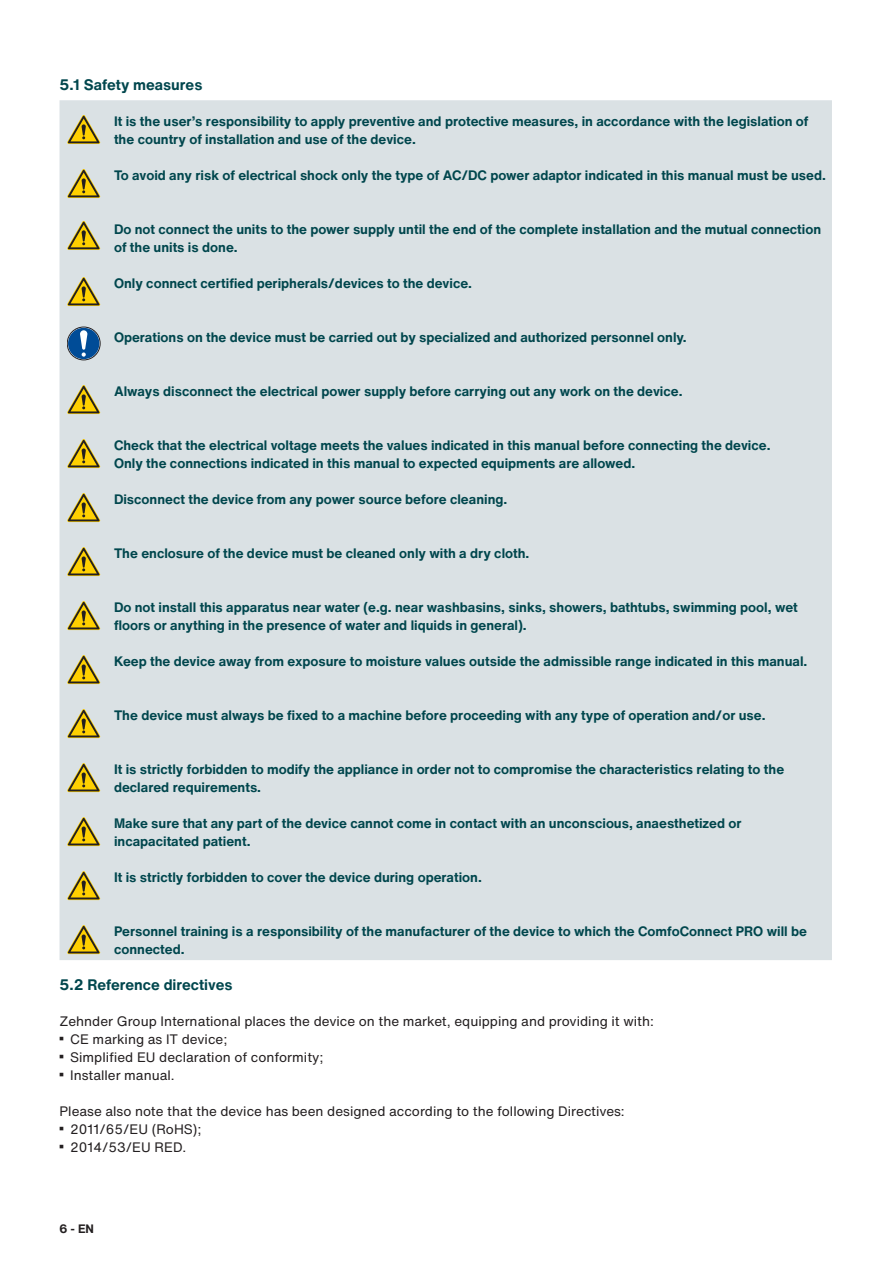
<style>
.page{position:relative;width:893px;height:1263px;background:#fff}
.page>*{position:absolute;margin:0;border:0;box-sizing:border-box;transform-origin:0 0}
.Subline{font:700 15px "Helvetica Now Text";color:#00464d}
.Info_Boxes___Headline{font:700 13.5px/18px "Helvetica Now Text";color:#00464d}
.Copy_Text{font:13.5px "Helvetica Now Text";color:#231f20}
.t1{font:700 12px "Helvetica Now Text";color:#231f20}
</style>
<div class="page">
<div style="left:60px;top:100px;width:772px;height:860px;background:#dae1e4"></div>
<svg style="left:67px;top:115px;width:33px;height:29px"></svg>
<svg style="left:67px;top:169px;width:33px;height:29px"></svg>
<svg style="left:67px;top:221px;width:33px;height:29px"></svg>
<svg style="left:67px;top:277px;width:33px;height:29px"></svg>
<svg style="left:67px;top:327px;width:33px;height:33px"></svg>
<div style="left:67px;top:327px;width:33px;height:33px;border:1px solid #231f20;border-radius:50%"></div>
<div style="left:68px;top:328px;width:31px;height:31px;background:#004c97;border-radius:50%"></div>
<svg style="left:80px;top:330px;width:7px;height:27px"></svg>
<svg style="left:67px;top:385px;width:33px;height:29px"></svg>
<svg style="left:67px;top:439px;width:33px;height:29px"></svg>
<svg style="left:67px;top:493px;width:33px;height:29px"></svg>
<svg style="left:67px;top:547px;width:33px;height:29px"></svg>
<svg style="left:67px;top:601px;width:33px;height:29px"></svg>
<svg style="left:67px;top:655px;width:33px;height:29px"></svg>
<svg style="left:67px;top:709px;width:33px;height:29px"></svg>
<svg style="left:67px;top:763px;width:33px;height:29px"></svg>
<svg style="left:67px;top:817px;width:33px;height:29px"></svg>
<svg style="left:67px;top:871px;width:33px;height:29px"></svg>
<svg style="left:67px;top:925px;width:33px;height:29px"></svg>
<p class="Subline" style="left:60px;top:73px;width:144px">5.1 Safety measures</p>
<p class="Info_Boxes___Headline" style="left:114px;top:112px;width:696px">It is the user’s responsibility to apply preventive and protective measures, in accordance with the legislation of the country of installation and use of the device.</p>
<p class="Info_Boxes___Headline" style="left:114px;top:166px;width:713px">To avoid any risk of electrical shock only the type of AC/DC power adaptor indicated in this manual must be used.</p>
<p class="Info_Boxes___Headline" style="left:114px;top:220px;width:709px">Do not connect the units to the power supply until the end of the complete installation and the mutual connection of the units is done.</p>
<p class="Info_Boxes___Headline" style="left:114px;top:274px;width:360px">Only connect certified peripherals/devices to the device.</p>
<p class="Info_Boxes___Headline" style="left:114px;top:328px;width:574px">Operations on the device must be carried out by specialized and authorized personnel only.</p>
<p class="Info_Boxes___Headline" style="left:114px;top:382px;width:570px">Always disconnect the electrical power supply before carrying out any work on the device.</p>
<p class="Info_Boxes___Headline" style="left:114px;top:436px;width:658px">Check that the electrical voltage meets the values indicated in this manual before connecting the device.</p>
<p class="Info_Boxes___Headline" style="left:114px;top:454px;width:523px">Only the connections indicated in this manual to expected equipments are allowed.</p>
<p class="Info_Boxes___Headline" style="left:114px;top:490px;width:395px">Disconnect the device from any power source before cleaning.</p>
<p class="Info_Boxes___Headline" style="left:114px;top:544px;width:417px">The enclosure of the device must be cleaned only with a dry cloth.</p>
<p class="Info_Boxes___Headline" style="left:114px;top:598px;width:685px">Do not install this apparatus near water (e.g. near washbasins, sinks, showers, bathtubs, swimming pool, wet floors or anything in the presence of water and liquids in general).</p>
<p class="Info_Boxes___Headline" style="left:114px;top:652px;width:695px">Keep the device away from exposure to moisture values outside the admissible range indicated in this manual.</p>
<p class="Info_Boxes___Headline" style="left:114px;top:706px;width:653px">The device must always be fixed to a machine before proceeding with any type of operation and/or use.</p>
<p class="Info_Boxes___Headline" style="left:114px;top:760px;width:672px">It is strictly forbidden to modify the appliance in order not to compromise the characteristics relating to the declared requirements.</p>
<p class="Info_Boxes___Headline" style="left:114px;top:814px;width:629px">Make sure that any part of the device cannot come in contact with an unconscious, anaesthetized or incapacitated patient.</p>
<p class="Info_Boxes___Headline" style="left:114px;top:868px;width:369px">It is strictly forbidden to cover the device during operation.</p>
<p class="Info_Boxes___Headline" style="left:114px;top:922px;width:694px">Personnel training is a responsibility of the manufacturer of the device to which the ComfoConnect PRO will be connected.</p>
<p class="Subline" style="left:60px;top:973px;width:175px">5.2 Reference directives</p>
<p class="Copy_Text" style="left:60px;top:1011px;width:596px">Zehnder Group International places the device on the market, equipping and providing it with:</p>
<p class="Copy_Text" style="left:60px;top:1029px;width:169px"><sup>■</sup> CE marking as IT device;</p>
<p class="Copy_Text" style="left:60px;top:1047px;width:266px"><sup>■</sup> Simplified EU declaration of conformity;</p>
<p class="Copy_Text" style="left:60px;top:1065px;width:117px"><sup>■</sup> Installer manual.</p>
<p class="Copy_Text" style="left:60px;top:1101px;width:567px">Please also note that the device has been designed according to the following Directives:</p>
<p class="Copy_Text" style="left:60px;top:1119px;width:144px"><sup>■</sup> 2011/65/EU (RoHS);</p>
<p class="Copy_Text" style="left:60px;top:1137px;width:128px"><sup>■</sup> 2014/53/EU RED.</p>
<p class="t1" style="left:60px;top:1219px;width:36px">6 - EN</p>
</div>
